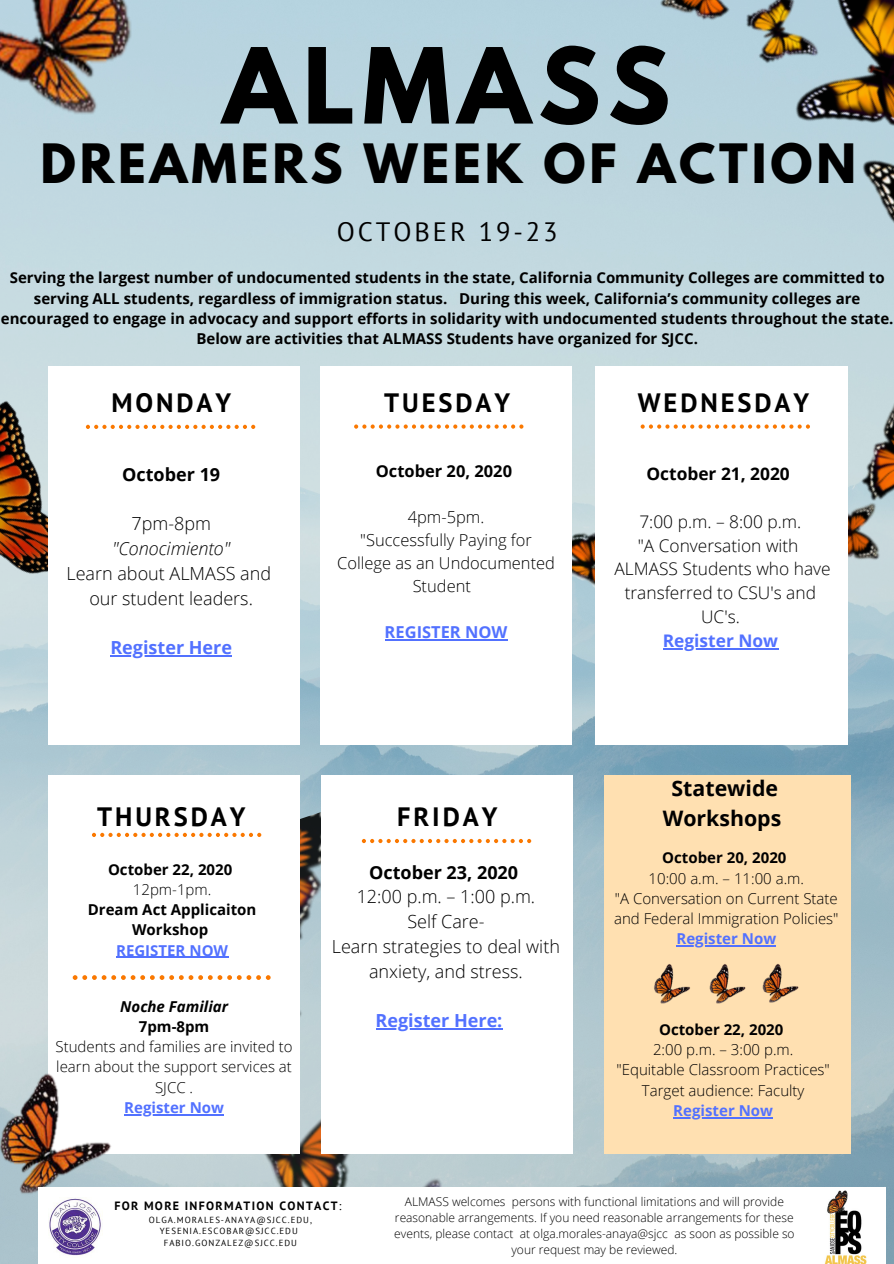
<style>
.page{position:relative;width:894px;height:1264px;background:#fff}
.page>*{position:absolute;margin:0;border:0;box-sizing:border-box;transform-origin:0 0}
.t1{font:700 92.7px "League Spartan";letter-spacing:.08em;color:#000}
.t2{font:700 48px "League Spartan";letter-spacing:.08em;color:#000}
.t3{font:700 26.55px "PT Sans";letter-spacing:.11em;color:#000}
.t4{font:26.55px "PT Sans";letter-spacing:.11em;color:#000}
.t5{font:700 21.3px/29.5px "Open Sans";color:#000;text-align:center}
.t6{font:300 18px/24.8px "Open Sans";color:#000;text-align:center}
.t7{font:700 18px "Open Sans";color:#5271ff}
.t8{font:700 18px "Open Sans";color:#000}
.t9{font:italic 300 18px "Open Sans";color:#000}
.t10{font:300 17.4px/23.9px "Open Sans";color:#000;text-align:center}
.t11{font:700 17.4px "Open Sans";color:#000}
.t12{font:700 17.4px "Open Sans";color:#5271ff}
.t13{font:300 16.5px/23px "Open Sans";color:#000;text-align:center}
.t14{font:700 16.5px "Open Sans";color:#000}
.t15{font:700 16.5px "Open Sans";color:#5271ff}
.t16{font:700 15px/20.2px "Open Sans";color:#000;text-align:center}
.t17{font:300 15px/20.2px "Open Sans";color:#000;text-align:center}
.t18{font:700 15px "Open Sans";color:#5271ff}
.t19{font:italic 700 15px "Open Sans";color:#000}
.t20{font:300 12px/16px "Open Sans";color:#000;text-align:center}
.t21{font:700 12px "PT Sans";letter-spacing:.11em;color:#000}
.t22{font:8.85px/11.7px "PT Sans";letter-spacing:.11em;color:#000;text-align:center}
.s1{font-weight:400}
</style>
<div class="page">
<img style="left:321px;top:0;width:572px;height:581px">
<img style="left:0;top:338px;width:157px;height:330px">
<img style="left:158px;top:581px;width:735px;height:682px">
<div style="left:49px;top:366px;width:251px;height:378px;background:#fff"></div>
<div style="left:320px;top:366px;width:251px;height:378px;background:#fff"></div>
<div style="left:595px;top:366px;width:252px;height:378px;background:#fff"></div>
<div style="left:49px;top:775px;width:251px;height:379px;background:#fff"></div>
<div style="left:321px;top:775px;width:252px;height:379px;background:#fff"></div>
<div style="left:603px;top:775px;width:247px;height:379px;background:#ffe0b1"></div>
<img style="left:0;top:1056px;width:207px;height:162px">
<img style="left:0;top:0;width:321px;height:157px">
<svg style="left:86px;top:425px;width:169px;height:4px"></svg>
<svg style="left:354px;top:424px;width:169px;height:4px"></svg>
<svg style="left:640px;top:424px;width:169px;height:4px"></svg>
<svg style="left:92px;top:832px;width:169px;height:5px"></svg>
<svg style="left:362px;top:838px;width:169px;height:5px"></svg>
<div style="left:38px;top:1187px;width:847px;height:76px;background:#fff"></div>
<svg style="left:73px;top:975px;width:197px;height:4px"></svg>
<img style="left:49px;top:1198px;width:52px;height:58px">
<img style="left:825px;top:1190px;width:41px;height:73px">
<hr style="left:662px;top:648px;width:115px;height:1px;background:#5271ff">
<hr style="left:110px;top:655px;width:122px;height:1px;background:#5271ff">
<hr style="left:375px;top:1028px;width:127px;height:1px;background:#5271ff">
<img style="left:721px;top:964px;width:6px;height:39px">
<hr style="left:384px;top:639px;width:123px;height:1px;background:#5271ff">
<hr style="left:676px;top:945px;width:100px;height:1px;background:#5271ff">
<hr style="left:673px;top:1117px;width:99px;height:1px;background:#5271ff">
<hr style="left:124px;top:1114px;width:100px;height:1px;background:#5271ff">
<hr style="left:116px;top:956px;width:112px;height:2px;background:#5271ff">
<img style="left:727px;top:963px;width:72px;height:40px">
<img style="left:654px;top:964px;width:67px;height:40px">
<h1 class="t1" style="left:223px;top:40px;width:449px">ALMASS</h1>
<h2 class="t2" style="left:40px;top:140px;width:816px">DREAMERS WEEK OF ACTION</h2>
<h3 class="t4" style="left:336px;top:214px;width:222px">OCTOBER 19-23</h3>
<p class="t16" style="left:1px;top:267px;width:893px">Serving the largest number of undocumented students in the state, California Community Colleges are committed to serving ALL students, regardless of immigration status. During this week, California’s community colleges are encouraged to engage in advocacy and support efforts in solidarity with undocumented students throughout the state.<br>Below are activities that ALMASS Students have organized for SJCC.</p>
<h3 class="t3" style="left:111px;top:385px;width:121px">MONDAY</h3>
<p class="t8" style="left:122px;top:461px;width:99px">October 19</p>
<p class="t6" style="left:131px;top:511px;width:81px">7pm-8pm</p>
<p class="t9" style="left:112px;top:536px;width:119px">"Conocimiento"</p>
<p class="t6" style="left:66px;top:560px;width:206px">Learn about ALMASS and our student leaders.</p>
<p class="t7" style="left:110px;top:635px;width:123px">Register Here</p>
<h3 class="t3" style="left:384px;top:385px;width:127px">TUESDAY</h3>
<h3 class="t3" style="left:637px;top:385px;width:173px">WEDNESDAY</h3>
<p class="t14" style="left:375px;top:460px;width:138px">October 20, 2020</p>
<p class="t13" style="left:337px;top:505px;width:219px">4pm-5pm.<br>"Successfully Paying for<br>College as an Undocumented<br>Student</p>
<p class="t15" style="left:384px;top:621px;width:124px">REGISTER NOW</p>
<p class="t11" style="left:646px;top:461px;width:145px">October 21, 2020</p>
<p class="t10" style="left:614px;top:509px;width:218px">7:00 p.m. – 8:00 p.m.<br>"A Conversation with<br>ALMASS Students who have transferred to CSU's and<br>UC's.</p>
<p class="t12" style="left:662px;top:628px;width:117px">Register Now</p>
<h3 class="t3" style="left:97px;top:799px;width:150px">THURSDAY</h3>
<p class="t16" style="left:108px;top:858px;width:126px">October 22, 2020</p>
<p class="t17" style="left:133px;top:879px;width:80px">12pm-1pm.</p>
<p class="t16" style="left:88px;top:899px;width:170px">Dream Act Applicaiton<br>Workshop</p>
<p class="t18" style="left:116px;top:939px;width:113px">REGISTER NOW</p>
<p class="t19" style="left:120px;top:995px;width:109px">Noche Familiar</p>
<p class="t16" style="left:139px;top:1015px;width:72px">7pm-8pm</p>
<p class="t17" style="left:55px;top:1036px;width:238px">Students and families are invited to learn about the support services at<br>SJCC .</p>
<p class="t18" style="left:124px;top:1096px;width:101px">Register Now</p>
<h3 class="t3" style="left:397px;top:799px;width:102px">FRIDAY</h3>
<p class="t8" style="left:369px;top:859px;width:150px">October 23, 2020</p>
<p class="t6" style="left:332px;top:884px;width:229px">12:00 p.m. – 1:00 p.m.<br>Self Care-<br>Learn strategies to deal with anxiety, and stress.</p>
<p class="t7" style="left:375px;top:1008px;width:128px">Register Here:</p>
<h3 class="t5" style="left:662px;top:773px;width:120px">Statewide<br>Workshops</h3>
<p class="t16" style="left:662px;top:847px;width:126px">October 20, 2020</p>
<p class="t17" style="left:614px;top:867px;width:226px">10:00 a.m. – 11:00 a.m.<br>"A Conversation on Current State and Federal Immigration Policies"</p>
<p class="t18" style="left:676px;top:928px;width:101px">Register Now</p>
<p class="t16" style="left:659px;top:1018px;width:126px">October 22, 2020</p>
<p class="t17" style="left:616px;top:1039px;width:215px">2:00 p.m. – 3:00 p.m.<br>"Equitable Classroom Practices"<br>Target audience: Faculty</p>
<p class="t18" style="left:673px;top:1099px;width:101px">Register Now</p>
<p class="t21" style="left:114px;top:1197px;width:229px">FOR MORE INFORMATION CONTACT<span class="s1">:</span></p>
<p class="t22" style="left:149px;top:1213px;width:165px">OLGA.MORALES-ANAYA@SJCC.EDU,<br>YESENIA.ESCOBAR@SJCC.EDU<br>FABIO.GONZALEZ@SJCC.EDU</p>
<p class="t20" style="left:394px;top:1193px;width:402px">ALMASS welcomes persons with functional limitations and will provide reasonable arrangements. If you need reasonable arrangements for these events, please contact at olga.morales-anaya@sjcc as soon as possible so your request may be reviewed.</p>
</div>
